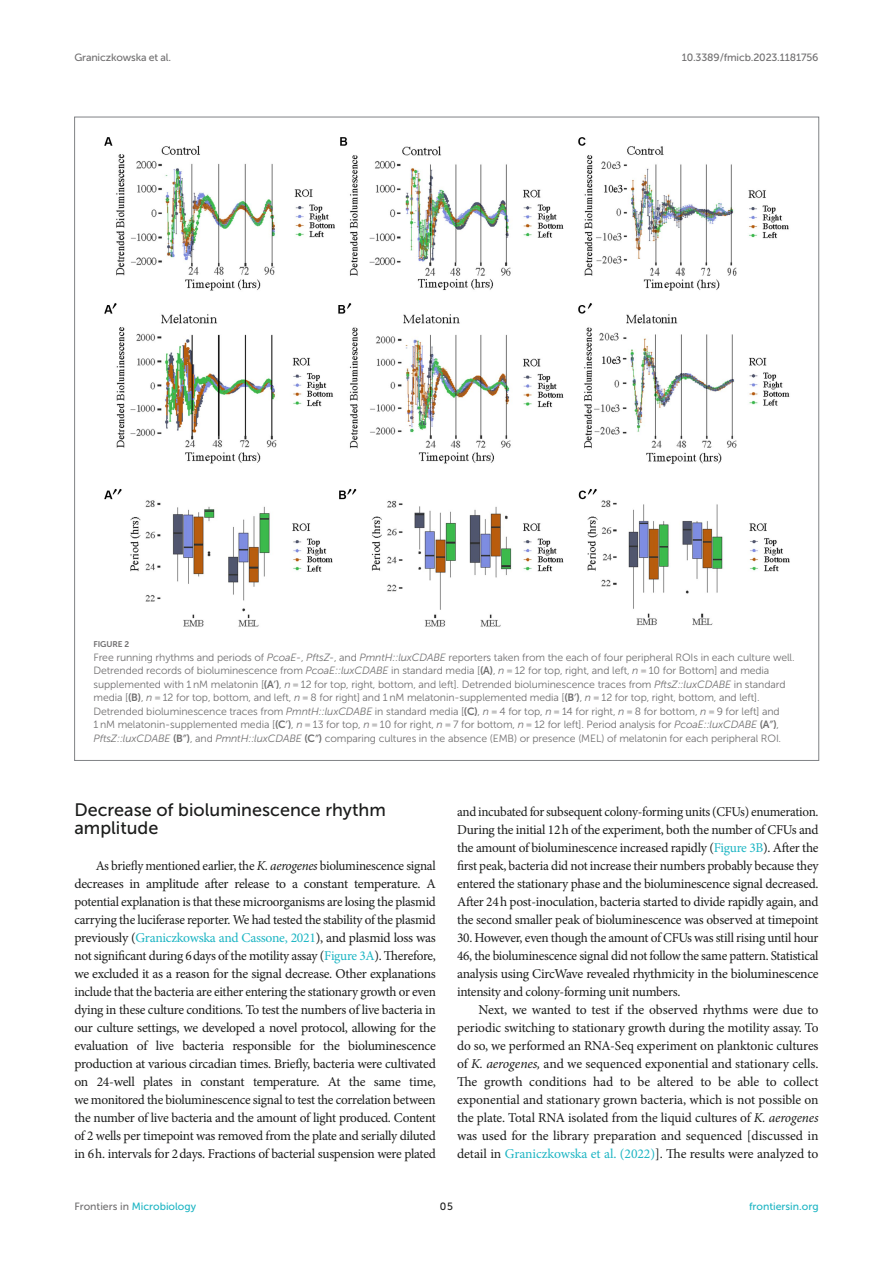
<style>
.page{position:relative;width:893px;height:1263px;background:#fff}
.page>*{position:absolute;margin:0;border:0;box-sizing:border-box;transform-origin:0 0}
.HEAD_2{font:18px/18px "Museo Sans 500";color:#1b1c1b}
.TEXT_FLUSH{font:13.5px/18px "Minion Pro";letter-spacing:-.02em;color:#1b1c1b;text-align:justify}
.TEXT{font:13.5px/18px "Minion Pro";letter-spacing:-.005em;color:#1b1c1b;text-align:justify}
.FIG_LEG{font:10.5px/13.5px "Museo Sans 300";letter-spacing:-.01em;color:#706f70}
.t1{font:10.5px "Museo Sans 500";letter-spacing:-.015em;color:#706f70}
.t2{font:10.5px "Museo Sans 500";color:#1db5c3}
.t3{font:10.5px "Museo Sans 500";color:#1b1c1b}
.FIG_HD{font:8.25px "Museo Sans 700";letter-spacing:-.01em;color:#706f70}
.s1{font-style:italic}
.s2{font-family:"Museo Sans 700"}
.s3{font-family:"Gentium Plus"}
.s4{color:#1db5c3}
.s5{color:#706f70}
</style>
<div class="page">
<img style="left:104px;top:137px;width:686px;height:490px">
<p class="t1" style="left:74px;top:51px;width:98px">Graniczkowska et al.</p>
<p class="t1" style="left:682px;top:51px;width:138px">10.3389/fmicb.2023.1181756</p>
<p class="FIG_HD" style="left:94px;top:639px;width:37px">FIGURE 2</p>
<p class="FIG_LEG" style="left:94px;top:650px;width:703px">Free running rhythms and periods of <span class="s1">PcoaE-</span>, <span class="s1">PftsZ-</span>, and <span class="s1">PmntH::luxCDABE</span> reporters taken from the each of four peripheral ROIs in each culture well.<br>Detrended records of bioluminescence from <span class="s1">PcoaE::luxCDABE</span> in standard media [<span class="s2">(A)</span>, <span class="s1">n</span> = 12 for top, right, and left, <span class="s1">n</span> = 10 for Bottom] and media supplemented with 1 nM melatonin [<span class="s2">(A</span><span class="s3">′</span><span class="s2">)</span>, <span class="s1">n</span> = 12 for top, right, bottom, and left]. Detrended bioluminescence traces from <span class="s1">PftsZ::luxCDABE</span> in standard media [<span class="s2">(B)</span>, <span class="s1">n</span> = 12 for top, bottom, and left, <span class="s1">n</span> = 8 for right] and 1 nM melatonin-supplemented media [<span class="s2">(B</span><span class="s3">′</span><span class="s2">)</span>, <span class="s1">n</span> = 12 for top, right, bottom, and left].<br>Detrended bioluminescence traces from <span class="s1">PmntH::luxCDABE</span> in standard media [<span class="s2">(C)</span>, <span class="s1">n</span> = 4 for top, <span class="s1">n</span> = 14 for right, <span class="s1">n</span> = 8 for bottom, <span class="s1">n</span> = 9 for left] and<br>1 nM melatonin-supplemented media [<span class="s2">(C</span><span class="s3">′</span><span class="s2">)</span>, <span class="s1">n</span> = 13 for top, <span class="s1">n</span> = 10 for right, <span class="s1">n</span> = 7 for bottom, <span class="s1">n</span> = 12 for left]. Period analysis for <span class="s1">PcoaE::luxCDABE</span> <span class="s2">(A</span><span class="s3">″</span><span class="s2">)</span>, <span class="s1">PftsZ::luxCDABE</span> <span class="s2">(B</span><span class="s3">″</span><span class="s2">)</span>, and <span class="s1">PmntH::luxCDABE</span> <span class="s2">(C</span><span class="s3">″</span><span class="s2">)</span> comparing cultures in the absence (EMB) or presence (MEL) of melatonin for each peripheral ROI.</p>
<p class="HEAD_2" style="left:74px;top:801px;width:313px">Decrease of bioluminescence rhythm amplitude</p>
<p class="TEXT_FLUSH" style="left:74px;top:857px;width:363px;text-indent:21px">As briefly mentioned earlier, the <span class="s1">K. aerogenes</span> bioluminescence signal decreases in amplitude after release to a constant temperature. A potential explanation is that these microorganisms are losing the plasmid carrying the luciferase reporter. We had tested the stability of the plasmid previously (<span class="s4">Graniczkowska and Cassone, 2021</span>), and plasmid loss was not significant during 6days of the motility assay (<span class="s4">Figure 3A</span>). Therefore, we excluded it as a reason for the signal decrease. Other explanations include that the bacteria are either entering the stationary growth or even dying in these culture conditions. To test the numbers of live bacteria in our culture settings, we developed a novel protocol, allowing for the evaluation of live bacteria responsible for the bioluminescence production at various circadian times. Briefly, bacteria were cultivated on 24-well plates in constant temperature. At the same time, we monitored the bioluminescence signal to test the correlation between the number of live bacteria and the amount of light produced. Content of 2 wells per timepoint was removed from the plate and serially diluted in 6h. intervals for 2days. Fractions of bacterial suspension were plated</p>
<p class="TEXT_FLUSH" style="left:457px;top:803px;width:363px">and incubated for subsequent colony-forming units (CFUs) enumeration.<br>During the initial 12h of the experiment, both the number of CFUs and the amount of bioluminescence increased rapidly (<span class="s4">Figure 3B</span>). After the first peak, bacteria did not increase their numbers probably because they entered the stationary phase and the bioluminescence signal decreased.<br>After 24h post-inoculation, bacteria started to divide rapidly again, and the second smaller peak of bioluminescence was observed at timepoint</p>
<p class="TEXT_FLUSH" style="left:457px;top:929px;width:363px">30. However, even though the amount of CFUs was still rising until hour 46, the bioluminescence signal did not follow the same pattern. Statistical analysis using CircWave revealed rhythmicity in the bioluminescence intensity and colony-forming unit numbers.</p>
<p class="TEXT" style="left:457px;top:1001px;width:363px;text-indent:21px">Next, we wanted to test if the observed rhythms were due to periodic switching to stationary growth during the motility assay. To do so, we performed an RNA-Seq experiment on planktonic cultures of <span class="s1">K. aerogenes,</span> and we sequenced exponential and stationary cells.<br>The growth conditions had to be altered to be able to collect exponential and stationary grown bacteria, which is not possible on the plate. Total RNA isolated from the liquid cultures of <span class="s1">K. aerogenes </span>was used for the library preparation and sequenced [discussed in detail in <span class="s4">Graniczkowska et al. (2022)</span>]. The results were analyzed to</p>
<p class="t2" style="left:74px;top:1200px;width:123px"><span class="s5">Frontiers in</span> Microbiology</p>
<p class="t3" style="left:440px;top:1200px;width:14px">05</p>
<p class="t2" style="left:749px;top:1200px;width:71px">frontiersin.org</p>
</div>
